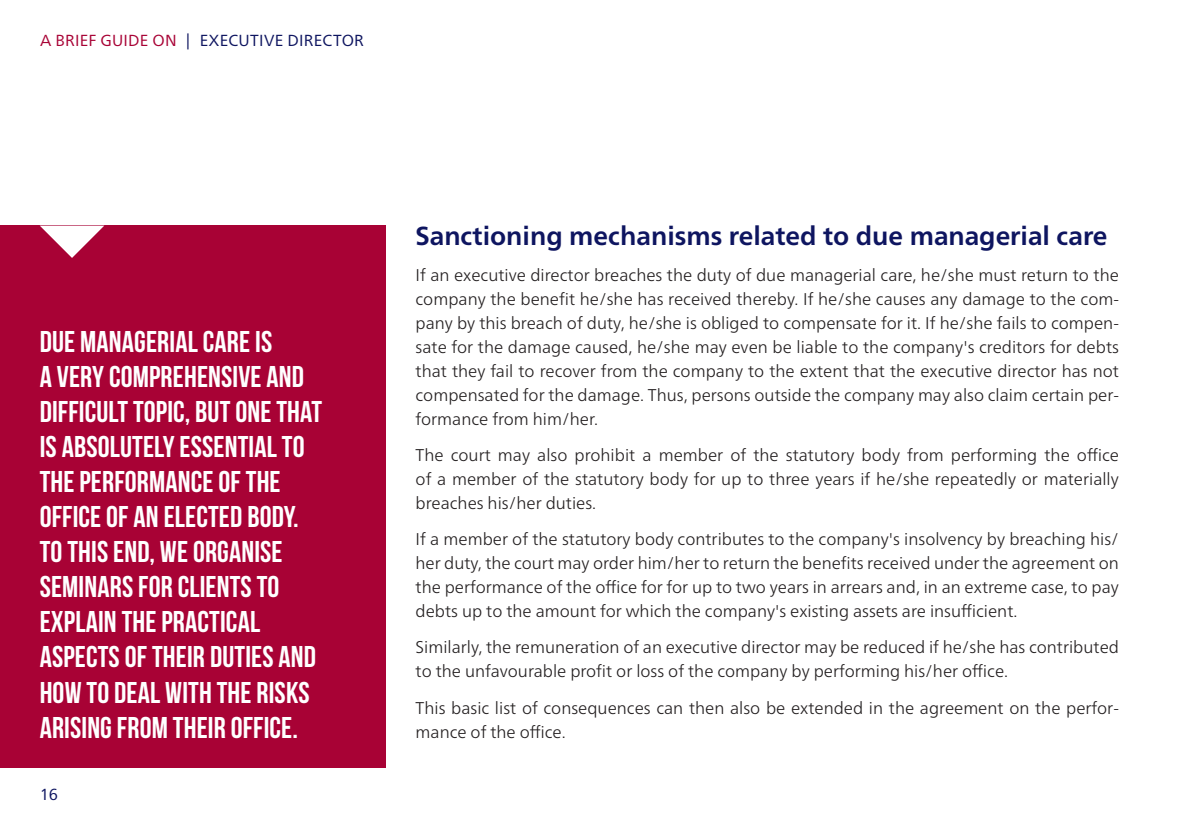
<style>
.page{position:relative;width:1191px;height:840px;background:#fff}
.page>*{position:absolute;margin:0;border:0;box-sizing:border-box;transform-origin:0 0}
.t1{font:700 30px/35px "Bebas Neue";letter-spacing:.005em;color:#fff}
.t2{font:700 26px "Frutiger Neue LTW1 G";color:#0e1560}
.text{font:300 17px/24px "Frutiger Neue LTW1 G";color:#231f20;text-align:justify}
.t3{font:16px "Frutiger Neue LTW1 G";letter-spacing:.015em;color:#0e1560}
.s1{color:#a80235}
</style>
<div class="page">
<div style="left:0;top:225px;width:385px;height:542px;background:#a80235"></div>
<svg style="left:40px;top:225px;width:64px;height:33px"></svg>
<p class="t3" style="left:40px;top:29px;width:325px"><span class="s1">A BRIEF GUIDE ON</span> | EXECUTIVE DIRECTOR</p>
<p class="t1" style="left:40px;top:324px;width:284px">DUE MANAGERIAL CARE IS<br>A VERY COMPREHENSIVE AND<br>DIFFICULT TOPIC, BUT ONE THAT<br>IS ABSOLUTELY ESSENTIAL TO<br>THE PERFORMANCE OF THE<br>OFFICE OF AN ELECTED BODY.<br>TO THIS END, WE ORGANISE<br>SEMINARS FOR CLIENTS TO<br>EXPLAIN THE PRACTICAL<br>ASPECTS OF THEIR DUTIES AND<br>HOW TO DEAL WITH THE RISKS<br>ARISING FROM THEIR OFFICE.</p>
<p class="t3" style="left:40px;top:782px;width:20px">16</p>
<p class="t2" style="left:415px;top:217px;width:693px">Sanctioning mechanisms related to due managerial care</p>
<p class="text" style="left:415px;top:262px;width:705px">If an executive director breaches the duty of due managerial care, he/she must return to the company the benefit he/she has received thereby. If he/she causes any damage to the com&shy;pany by this breach of duty, he/she is obliged to compensate for it. If he/she fails to compen&shy;sate for the damage caused, he/she may even be liable to the company's creditors for debts that they fail to recover from the company to the extent that the executive director has not compensated for the damage. Thus, persons outside the company may also claim certain per&shy;formance from him/her.</p>
<p class="text" style="left:415px;top:442px;width:705px">The court may also prohibit a member of the statutory body from performing the office of a member of the statutory body for up to three years if he/she repeatedly or materially breaches his/her duties.</p>
<p class="text" style="left:415px;top:526px;width:705px">If a member of the statutory body contributes to the company's insolvency by breaching his/ her duty, the court may order him/her to return the benefits received under the agreement on the performance of the office for for up to two years in arrears and, in an extreme case, to pay debts up to the amount for which the company's existing assets are insufficient.</p>
<p class="text" style="left:415px;top:634px;width:705px">Similarly, the remuneration of an executive director may be reduced if he/she has contributed to the unfavourable profit or loss of the company by performing his/her office.</p>
<p class="text" style="left:415px;top:694px;width:705px">This basic list of consequences can then also be extended in the agreement on the perfor&shy;mance of the office.</p>
</div>
